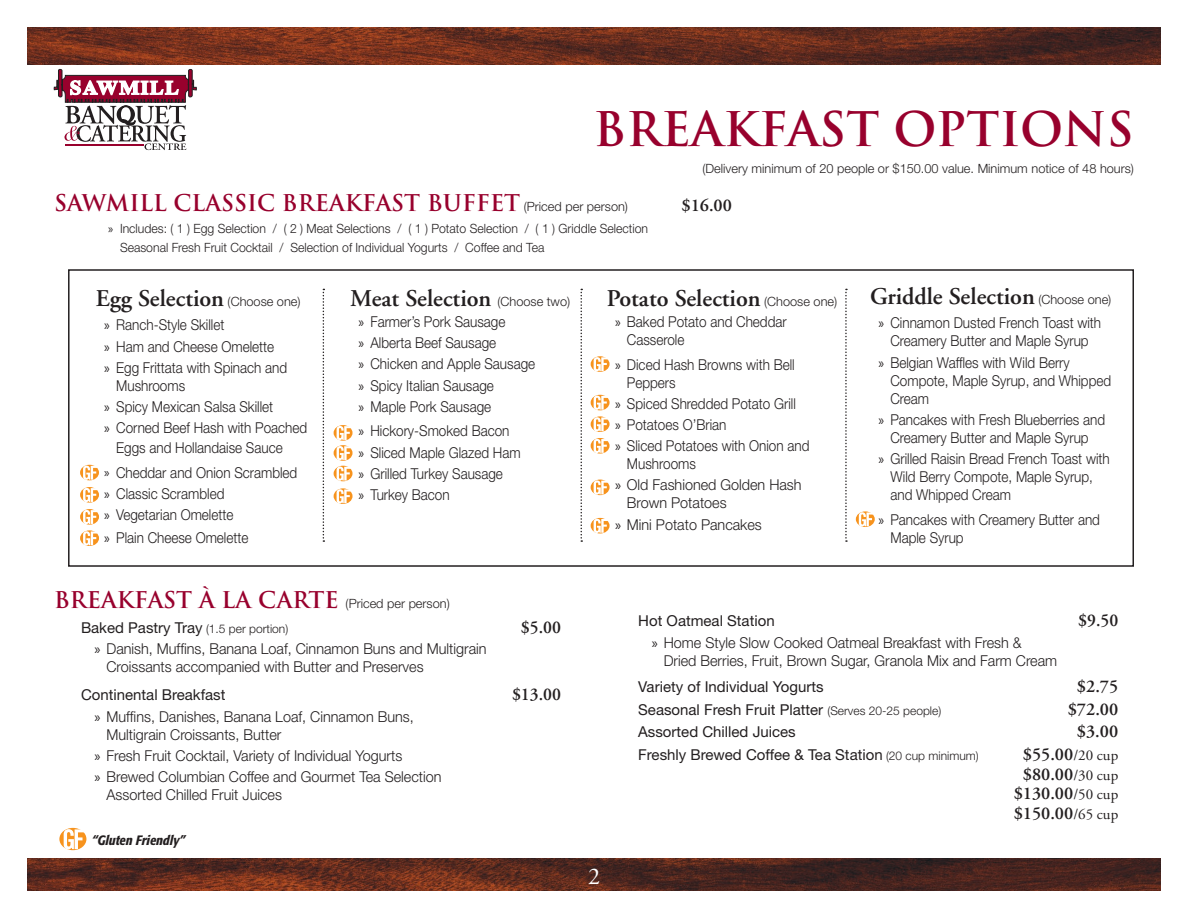
<style>
.page{position:relative;width:1188px;height:918px;background:#fff}
.page>*{position:absolute;margin:0;border:0;box-sizing:border-box;transform-origin:0 0}
.t1{font:700 46.5px "Trajan";color:#98012d}
.t2{font:600 24px "Adobe Garamond";color:#231f20}
.t3{font:24px "Adobe Garamond";color:#fff}
.t4{font:700 22.5px "Trajan";color:#98012d}
.t5{font:600 18px/19.5px "Adobe Garamond";color:#231f20;text-align:center}
.t6{font:300 15px/21.3px "Helvetica Neue";color:#231f20;scale:.9 1}
.t7{font:300 15px/18px "Helvetica Neue";color:#231f20;scale:.96 1}
.t8{font:15px "Helvetica Neue";color:#231f20}
.t9{font:italic 500 condensed 13.5px "Formata";color:#231f20}
.t10{font:300 12.75px/19.5px "Helvetica Neue";color:#231f20;scale:.96 1}
.t11{font:300 12.75px "Helvetica Neue";color:#231f20}
.s1{font-family:"Helvetica Neue";font-weight:300;font-size:12.75px;color:#231f20}
.s2{font-family:"Myriad Pro";font-weight:400}
.s3{font-family:"Helvetica Neue";font-weight:300;font-size:12.75px}
.s4{font-family:"Myriad Pro";font-weight:400;font-size:13.5px}
.s5{font-weight:300;font-size:12px}
.s6{font-weight:400;font-size:15px}
</style>
<div class="page">
<img style="left:27px;top:27px;width:1134px;height:37px">
<img style="left:27px;top:859px;width:1134px;height:32px">
<svg style="left:54px;top:69px;width:143px;height:81px"></svg>
<hr style="left:65px;top:144px;width:79px;height:2px;background:#98012d">
<svg style="left:80px;top:465px;width:19px;height:15px"></svg>
<svg style="left:83px;top:466px;width:14px;height:14px"></svg>
<svg style="left:80px;top:487px;width:19px;height:16px"></svg>
<svg style="left:83px;top:488px;width:14px;height:14px"></svg>
<svg style="left:80px;top:509px;width:19px;height:16px"></svg>
<svg style="left:83px;top:510px;width:14px;height:14px"></svg>
<svg style="left:80px;top:530px;width:19px;height:16px"></svg>
<svg style="left:83px;top:531px;width:14px;height:14px"></svg>
<div style="left:68px;top:269px;width:1066px;height:298px;border:2px solid #231f20"></div>
<svg style="left:334px;top:425px;width:19px;height:16px"></svg>
<svg style="left:337px;top:426px;width:14px;height:14px"></svg>
<svg style="left:334px;top:445px;width:19px;height:16px"></svg>
<svg style="left:337px;top:446px;width:14px;height:14px"></svg>
<svg style="left:334px;top:466px;width:19px;height:15px"></svg>
<svg style="left:337px;top:467px;width:14px;height:14px"></svg>
<svg style="left:334px;top:488px;width:19px;height:16px"></svg>
<svg style="left:337px;top:489px;width:14px;height:14px"></svg>
<svg style="left:591px;top:356px;width:19px;height:16px"></svg>
<svg style="left:594px;top:357px;width:14px;height:14px"></svg>
<svg style="left:591px;top:395px;width:19px;height:15px"></svg>
<svg style="left:594px;top:396px;width:14px;height:14px"></svg>
<svg style="left:591px;top:416px;width:19px;height:16px"></svg>
<svg style="left:594px;top:417px;width:14px;height:14px"></svg>
<svg style="left:591px;top:438px;width:19px;height:16px"></svg>
<svg style="left:594px;top:439px;width:14px;height:14px"></svg>
<svg style="left:591px;top:480px;width:19px;height:15px"></svg>
<svg style="left:594px;top:480px;width:14px;height:15px"></svg>
<svg style="left:591px;top:518px;width:19px;height:16px"></svg>
<svg style="left:594px;top:519px;width:14px;height:14px"></svg>
<svg style="left:323px;top:289px;width:1px;height:253px"></svg>
<svg style="left:580px;top:289px;width:2px;height:253px"></svg>
<svg style="left:845px;top:289px;width:2px;height:253px"></svg>
<svg style="left:856px;top:511px;width:19px;height:16px"></svg>
<svg style="left:859px;top:512px;width:14px;height:14px"></svg>
<svg style="left:59px;top:828px;width:27px;height:22px"></svg>
<svg style="left:64px;top:829px;width:20px;height:20px"></svg>
<h1 class="t1" style="left:594px;top:100px;width:542px">BREAKFAST OPTIONS</h1>
<p class="t11" style="left:703px;top:161px;width:433px">(Delivery minimum of 20 people or $150.00 value. Minimum notice of 48 hours)</p>
<h3 class="t4" style="left:54px;top:189px;width:576px">SAWMILL CLASSIC BREAKFAST BUFFET <span class="s1">(Priced per person)</span></h3>
<p class="t5" style="left:682px;top:196px;width:52px">$16.00</p>
<p class="t10" style="left:120px;top:218px;width:552px;text-indent:-12px"><span class="s2">»</span> Includes: ( 1 ) Egg Selection / ( 2 ) Meat Selections / ( 1 ) Potato Selection / ( 1 ) Griddle Selection<br>Seasonal Fresh Fruit Cocktail / Selection of Individual Yogurts / Coffee and Tea</p>
<h2 class="t2" style="left:96px;top:285px;width:206px">Egg Selection <span class="s3">(Choose one)</span></h2>
<p class="t6" style="left:104px;top:314px;width:205px"><span class="s2">»</span> Ranch-Style Skillet<br><span class="s2">»</span> Ham and Cheese Omelette<br><span class="s2">»</span> Egg Frittata with Spinach and</p>
<p class="t6" style="left:104px;top:374px;width:227px;text-indent:12px">Mushrooms<br><span class="s2">»</span> Spicy Mexican Salsa Skillet<br><span class="s2">»</span> Corned Beef Hash with Poached</p>
<p class="t6" style="left:104px;top:435px;width:216px;line-height:24.8px;text-align:center">Eggs and Hollandaise Sauce<br><span class="s4">»</span> Cheddar and Onion Scrambled</p>
<p class="t6" style="left:104px;top:483px;width:145px"><span class="s2">»</span> Classic Scrambled <span class="s2">»</span> Vegetarian Omelette</p>
<p class="t6" style="left:104px;top:527px;width:162px"><span class="s2">»</span> Plain Cheese Omelette</p>
<h2 class="t2" style="left:350px;top:285px;width:222px">Meat Selection <span class="s3">(Choose two)</span></h2>
<p class="t6" style="left:359px;top:310px;width:198px"><span class="s2">»</span> Farmer’s Pork Sausage<br><span class="s2">»</span> Alberta Beef Sausage<br><span class="s2">»</span> Chicken and Apple Sausage <span class="s2">»</span> Spicy Italian Sausage<br><span class="s2">»</span> Maple Pork Sausage</p>
<p class="t6" style="left:359px;top:420px;width:182px"><span class="s2">»</span> Hickory-Smoked Bacon<br><span class="s2">»</span> Sliced Maple Glazed Ham <span class="s2">»</span> Grilled Turkey Sausage<br><span class="s2">»</span> Turkey Bacon</p>
<h2 class="t2" style="left:607px;top:285px;width:232px">Potato Selection <span class="s3">(Choose one)</span></h2>
<p class="t6" style="left:627px;top:312px;width:179px;line-height:18px;text-indent:-12px"><span class="s2">»</span> Baked Potato and Cheddar<br>Casserole</p>
<p class="t6" style="left:627px;top:355px;width:188px;line-height:18px;text-indent:-12px"><span class="s2">»</span> Diced Hash Browns with Bell<br>Peppers</p>
<p class="t6" style="left:615px;top:392px;width:218px"><span class="s2">»</span> Spiced Shredded Potato Grill<br><span class="s2">»</span> Potatoes O’Brian<br><span class="s2">»</span> Sliced Potatoes with Onion and</p>
<p class="t6" style="left:615px;top:453px;width:209px;text-indent:12px">Mushrooms<br><span class="s2">»</span> Old Fashioned Golden Hash</p>
<p class="t7" style="left:615px;top:492px;width:154px;line-height:21.3px;text-indent:12px">Brown Potatoes<br><span class="s2">»</span> Mini Potato Pancakes</p>
<h2 class="t2" style="left:870px;top:283px;width:243px">Griddle Selection <span class="s3">(Choose one)</span></h2>
<p class="t6" style="left:879px;top:314px;width:249px;line-height:18px;text-align:center"><span class="s2">»</span> Cinnamon Dusted French Toast with<br>Creamery Butter and Maple Syrup</p>
<p class="t6" style="left:890px;top:353px;width:247px;line-height:18px;text-indent:-12px"><span class="s2">»</span> Belgian Waffles with Wild Berry<br>Compote, Maple Syrup, and Whipped<br>Cream</p>
<p class="t6" style="left:879px;top:410px;width:253px;line-height:18px;text-align:center"><span class="s2">»</span> Pancakes with Fresh Blueberries and<br>Creamery Butter and Maple Syrup</p>
<p class="t6" style="left:890px;top:450px;width:245px;line-height:18px;text-indent:-12px"><span class="s2">»</span> Grilled Raisin Bread French Toast with<br>Wild Berry Compote, Maple Syrup, and Whipped Cream</p>
<p class="t6" style="left:890px;top:510px;width:234px;line-height:18px;text-indent:-12px"><span class="s2">»</span> Pancakes with Creamery Butter and<br>Maple Syrup</p>
<h3 class="t4" style="left:54px;top:586px;width:397px">BREAKFAST À LA CARTE <span class="s1">(Priced per person)</span></h3>
<p class="t8" style="left:81px;top:619px;width:209px">Baked Pastry Tray <span class="s5">(1.5 per portion)</span></p>
<p class="t5" style="left:521px;top:618px;width:42px">$5.00</p>
<p class="t7" style="left:106px;top:639px;width:397px;text-indent:-12px"><span class="s2">»</span> Danish, Muffins, Banana Loaf, Cinnamon Buns and Multigrain<br>Croissants accompanied with Butter and Preserves</p>
<p class="t8" style="left:81px;top:686px;width:146px">Continental Breakfast</p>
<p class="t5" style="left:512px;top:685px;width:50px">$13.00</p>
<p class="t7" style="left:106px;top:707px;width:322px;text-indent:-12px"><span class="s2">»</span> Muffins, Danishes, Banana Loaf, Cinnamon Buns,<br>Multigrain Croissants, Butter</p>
<p class="t7" style="left:95px;top:745px;width:363px;line-height:21.3px"><span class="s2">»</span> Fresh Fruit Cocktail, Variety of Individual Yogurts<br><span class="s2">»</span> Brewed Columbian Coffee and Gourmet Tea Selection</p>
<p class="t7" style="left:106px;top:785px;width:184px">Assorted Chilled Fruit Juices</p>
<p class="t9" style="left:92px;top:832px;width:95px">“Gluten Friendly”</p>
<h2 class="t3" style="left:588px;top:863px;width:13px">2</h2>
<p class="t8" style="left:638px;top:612px;width:138px">Hot Oatmeal Station</p>
<p class="t5" style="left:1078px;top:611px;width:42px">$9.50</p>
<p class="t7" style="left:664px;top:633px;width:411px;text-indent:-12px"><span class="s2">»</span> Home Style Slow Cooked Oatmeal Breakfast with Fresh &amp;<br>Dried Berries, Fruit, Brown Sugar, Granola Mix and Farm Cream</p>
<p class="t8" style="left:638px;top:678px;width:187px">Variety of Individual Yogurts</p>
<p class="t5" style="left:1077px;top:677px;width:43px">$2.75</p>
<p class="t8" style="left:638px;top:700px;width:305px">Seasonal Fresh Fruit Platter <span class="s5">(Serves 20-25 people)</span></p>
<p class="t5" style="left:1068px;top:699px;width:52px">$72.00</p>
<p class="t8" style="left:638px;top:723px;width:159px">Assorted Chilled Juices</p>
<p class="t5" style="left:1077px;top:722px;width:43px">$3.00</p>
<p class="t8" style="left:638px;top:746px;width:342px">Freshly Brewed Coffee &amp; Tea Station <span class="s5">(20 cup minimum)</span></p>
<p class="t5" style="left:1014px;top:745px;width:106px">$55.00<span class="s6">/20 cup </span>$80.00<span class="s6">/30 cup </span>$130.00<span class="s6">/50 cup </span>$150.00<span class="s6">/65 cup</span></p>
</div>
